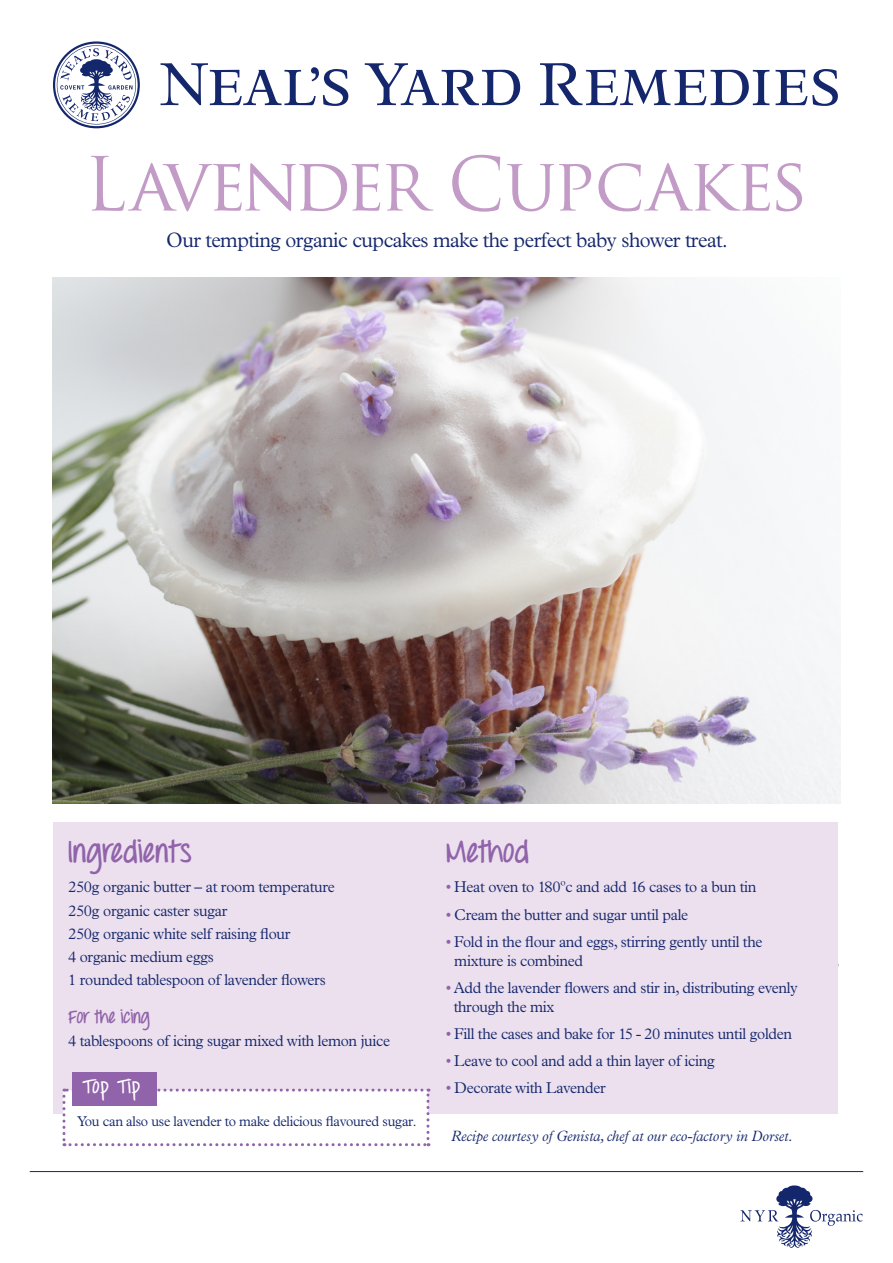
<style>
.page{position:relative;width:893px;height:1263px;background:#fff}
.page>*{position:absolute;margin:0;border:0;box-sizing:border-box;transform-origin:0 0}
.t1{font:72.45px "Trajan Pro";letter-spacing:-.045em;color:#c39bc7}
.t2{font:700 30px "Throw My Hands Upinthe Air";color:#9063aa}
.t3{font:300 21px "Plantin MT Pro";letter-spacing:-.025em;color:#15276c}
.t4{font:700 18.9px "Throw My Hands Upinthe Air";letter-spacing:.07em;color:#fff}
.t5{font:700 18px "Throw My Hands Upinthe Air";letter-spacing:-.02em;color:#9063aa}
.t6{font:300 15.75px/18.8px "Plantin MT Pro";letter-spacing:-.02em;color:#15276c}
.t7{font:italic 300 15px "Plantin MT Pro";color:#15276c;scale:.95 1}
.t8{font:300 14.25px "Plantin MT Pro";letter-spacing:-.02em;color:#15276c}
.s1{color:#9063aa}
</style>
<div class="page">
<img style="left:53px;top:277px;width:787px;height:527px">
<svg style="left:53px;top:41px;width:87px;height:87px"></svg>
<svg style="left:161px;top:63px;width:187px;height:43px"></svg>
<svg style="left:365px;top:63px;width:155px;height:42px"></svg>
<svg style="left:540px;top:63px;width:229px;height:43px"></svg>
<svg style="left:776px;top:69px;width:62px;height:37px"></svg>
<svg style="left:740px;top:1185px;width:122px;height:63px"></svg>
<hr style="left:30px;top:1171px;width:833px;height:1px;background:#15276c">
<div style="left:53px;top:822px;width:785px;height:291px;background:#ece0ee"></div>
<svg style="left:62px;top:1088px;width:367px;height:58px"></svg>
<div style="left:72px;top:1073px;width:85px;height:33px;background:#9063aa"></div>
<p class="t1" style="left:84px;top:138px;width:726px">Lavender Cupcakes</p>
<p class="t3" style="left:166px;top:228px;width:563px">Our tempting organic cupcakes make the perfect baby shower treat.</p>
<p class="t2" style="left:68px;top:833px;width:125px">Ingredients</p>
<p class="t6" style="left:68px;top:878px;width:268px">250g organic butter – at room temperature</p>
<p class="t6" style="left:68px;top:901px;width:161px">250g organic caster sugar</p>
<p class="t6" style="left:68px;top:924px;width:224px">250g organic white self raising flour</p>
<p class="t6" style="left:68px;top:947px;width:147px">4 organic medium eggs</p>
<p class="t6" style="left:68px;top:970px;width:259px">1 rounded tablespoon of lavender flowers</p>
<p class="t5" style="left:68px;top:1005px;width:83px">For the icing</p>
<p class="t6" style="left:68px;top:1032px;width:324px">4 tablespoons of icing sugar mixed with lemon juice</p>
<p class="t4" style="left:83px;top:1074px;width:59px">Top Tip</p>
<p class="t8" style="left:77px;top:1113px;width:341px">You can also use lavender to make delicious flavoured sugar.</p>
<p class="t2" style="left:446px;top:833px;width:84px">Method</p>
<p class="t6" style="left:446px;top:878px;width:312px"><span class="s1">•</span> Heat oven to 180ºc and add 16 cases to a bun tin</p>
<p class="t6" style="left:446px;top:905px;width:243px"><span class="s1">•</span> Cream the butter and sugar until pale</p>
<p class="t6" style="left:454px;top:932px;width:310px;text-indent:-8px"><span class="s1">•</span> Fold in the flour and eggs, stirring gently until the mixture is combined</p>
<p class="t6" style="left:454px;top:978px;width:346px;text-indent:-7px"><span class="s1">•</span> Add the lavender flowers and stir in, distributing evenly through the mix</p>
<p class="t6" style="left:446px;top:1024px;width:347px"><span class="s1">•</span> Fill the cases and bake for 15 - 20 minutes until golden</p>
<p class="t6" style="left:446px;top:1051px;width:270px"><span class="s1">•</span> Leave to cool and add a thin layer of icing</p>
<p class="t6" style="left:446px;top:1079px;width:161px"><span class="s1">•</span> Decorate with Lavender</p>
<p class="t7" style="left:451px;top:1127px;width:361px">Recipe courtesy of Genista, chef at our eco-factory in Dorset.</p>
</div>
